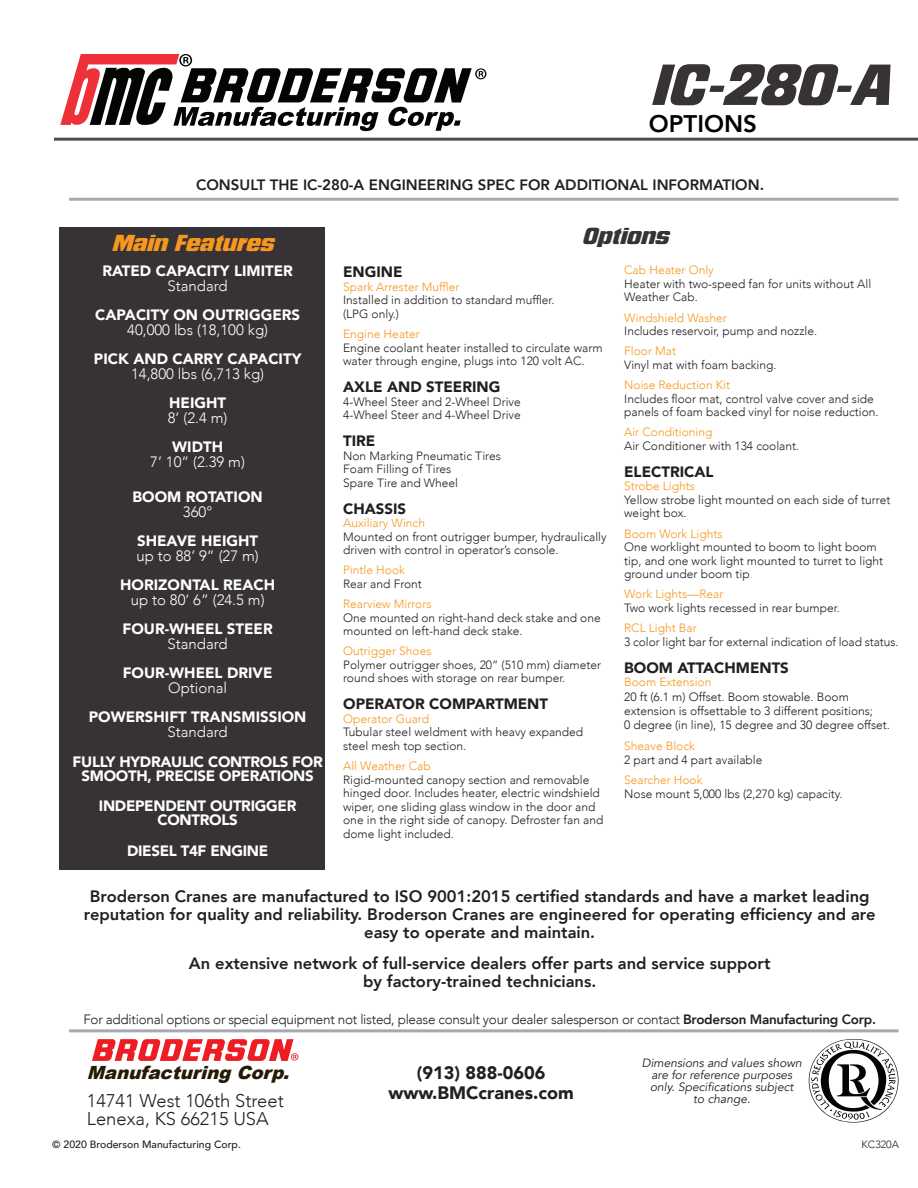
<style>
.page{position:relative;width:918px;height:1188px;background:#fff}
.page>*{position:absolute;margin:0;border:0;box-sizing:border-box;transform-origin:0 0}
.t1{font:italic 52.5px "Neographik MT Std";color:#363236}
.t2{font:800 24px "Avenir";color:#000}
.t3{font:italic 21px "Neographik MT Std";color:#f7971f}
.t4{font:italic 21px "Neographik MT Std";color:#363236}
.t5{font:300 18.3px/18.3px "Avenir";color:#231f20}
.t6{font:italic 900 18.15px "Arial";color:#251a05}
.t7{font:900 18px/19.5px "Avenir";color:#231f20;text-align:center}
.t8{font:800 16.5px/18px "Avenir";color:#231f20;text-align:center}
.t9{font:900 15px "Avenir";color:#fff}
.t10{font:300 15px "Avenir";color:#fff}
.t11{font:900 15px/14.7px "Avenir";letter-spacing:-.02em;color:#fff;text-align:center}
.t12{font:900 15px "Avenir";color:#231f20}
.t13{font:800 15px "Avenir";color:#231f20}
.t14{font:300 13.5px "Avenir";letter-spacing:-.02em;color:#231f20}
.t15{font:300 12px/13.5px "Avenir";color:#231f20}
.t16{font:300 12px "Avenir";color:#f7971f}
.t17{font:300 12px/14.4px "Avenir";color:#1f1b1c}
.t18{font:italic 12px/12px "Avenir";color:#231f20;text-align:center}
.t19{font:500 10.5px "Avenir";color:#231f20}
.t20{font:300 10.5px "Avenir";color:#231f20}
.s1{color:#f7971f}
.s2{font-weight:800}
</style>
<div class="page">
<hr style="left:54px;top:138px;width:864px;height:3px;background:#231f20">
<svg style="left:60px;top:54px;width:426px;height:77px"></svg>
<svg style="left:92px;top:1039px;width:206px;height:22px"></svg>
<hr style="left:69px;top:1029px;width:829px;height:3px;background:#a8a9ad">
<hr style="left:69px;top:198px;width:829px;height:3px;background:#a8a9ad">
<svg style="left:809px;top:1039px;width:89px;height:84px"></svg>
<div style="left:60px;top:228px;width:265px;height:642px;background:#363236"></div>
<h1 class="t1" style="left:650px;top:53px;width:261px">IC-280-A</h1>
<h2 class="t2" style="left:649px;top:105px;width:109px">OPTIONS</h2>
<p class="t13" style="left:196px;top:173px;width:569px">CONSULT THE IC-280-A ENGINEERING SPEC FOR ADDITIONAL INFORMATION.</p>
<h3 class="t3" style="left:111px;top:230px;width:171px">MainFeatures</h3>
<p class="t9" style="left:102px;top:258px;width:192px">RATED CAPACITY LIMITER</p>
<p class="t10" style="left:168px;top:277px;width:62px">Standard</p>
<p class="t9" style="left:95px;top:302px;width:206px">CAPACITY ON OUTRIGGERS</p>
<p class="t10" style="left:127px;top:321px;width:142px">40,000 lbs (18,100 kg)</p>
<p class="t9" style="left:94px;top:346px;width:209px">PICK AND CARRY CAPACITY</p>
<p class="t10" style="left:131px;top:365px;width:135px">14,800 lbs (6,713 kg)</p>
<p class="t9" style="left:169px;top:390px;width:58px">HEIGHT</p>
<p class="t10" style="left:168px;top:409px;width:61px">8’ (2.4 m)</p>
<p class="t9" style="left:172px;top:434px;width:52px">WIDTH</p>
<p class="t10" style="left:150px;top:453px;width:96px">7’ 10” (2.39 m)</p>
<p class="t9" style="left:133px;top:484px;width:132px">BOOM ROTATION</p>
<p class="t10" style="left:183px;top:503px;width:31px">360°</p>
<p class="t9" style="left:137px;top:528px;width:123px">SHEAVE HEIGHT</p>
<p class="t10" style="left:137px;top:547px;width:124px">up to 88’ 9” (27 m)</p>
<p class="t9" style="left:120px;top:572px;width:156px">HORIZONTAL REACH</p>
<p class="t10" style="left:131px;top:591px;width:135px">up to 80’ 6” (24.5 m)</p>
<p class="t9" style="left:123px;top:616px;width:152px">FOUR-WHEEL STEER</p>
<p class="t10" style="left:168px;top:635px;width:62px">Standard</p>
<p class="t9" style="left:123px;top:660px;width:151px">FOUR-WHEEL DRIVE</p>
<p class="t10" style="left:168px;top:679px;width:60px">Optional</p>
<p class="t9" style="left:89px;top:704px;width:219px">POWERSHIFT TRANSMISSION</p>
<p class="t10" style="left:168px;top:723px;width:62px">Standard</p>
<p class="t11" style="left:73px;top:754px;width:252px">FULLY HYDRAULIC CONTROLS FOR<br>SMOOTH, PRECISE OPERATIONS</p>
<p class="t11" style="left:99px;top:798px;width:199px">INDEPENDENT OUTRIGGER<br>CONTROLS</p>
<p class="t11" style="left:127px;top:843px;width:143px">DIESEL T4F ENGINE</p>
<h3 class="t4" style="left:582px;top:223px;width:96px">Options</h3>
<p class="t12" style="left:343px;top:259px;width:61px">ENGINE</p>
<p class="t16" style="left:343px;top:280px;width:118px">Spark Arrester Muffler</p>
<p class="t15" style="left:343px;top:294px;width:213px">Installed in addition to standard muffler. (LPG only.)</p>
<p class="t16" style="left:343px;top:327px;width:78px">Engine Heater</p>
<p class="t15" style="left:343px;top:341px;width:261px">Engine coolant heater installed to circulate warm water through engine, plugs into 120 volt AC.</p>
<p class="t12" style="left:343px;top:374px;width:159px">AXLE AND STEERING</p>
<p class="t15" style="left:343px;top:395px;width:179px">4-Wheel Steer and 2-Wheel Drive<br>4-Wheel Steer and 4-Wheel Drive</p>
<p class="t12" style="left:343px;top:428px;width:34px">TIRE</p>
<p class="t15" style="left:343px;top:449px;width:159px">Non Marking Pneumatic Tires<br>Foam Filling of Tires<br>Spare Tire and Wheel</p>
<p class="t12" style="left:343px;top:496px;width:65px">CHASSIS</p>
<p class="t16" style="left:343px;top:516px;width:83px">Auxiliary Winch</p>
<p class="t15" style="left:343px;top:530px;width:265px">Mounted on front outrigger bumper, hydraulically driven with control in operator’s console.</p>
<p class="t16" style="left:343px;top:563px;width:63px">Pintle Hook</p>
<p class="t15" style="left:343px;top:577px;width:80px">Rear and Front</p>
<p class="t16" style="left:343px;top:597px;width:90px">Rearview Mirrors</p>
<p class="t15" style="left:343px;top:611px;width:259px">One mounted on right-hand deck stake and one mounted on left-hand deck stake.</p>
<p class="t16" style="left:343px;top:644px;width:90px">Outrigger Shoes</p>
<p class="t15" style="left:343px;top:658px;width:260px">Polymer outrigger shoes, 20” (510 mm) diameter round shoes with storage on rear bumper.</p>
<p class="t12" style="left:343px;top:691px;width:206px">OPERATOR COMPARTMENT</p>
<p class="t16" style="left:343px;top:712px;width:87px">Operator Guard</p>
<p class="t15" style="left:343px;top:726px;width:242px">Tubular steel weldment with heavy expanded steel mesh top section.</p>
<p class="t16" style="left:343px;top:759px;width:89px">All Weather Cab</p>
<p class="t15" style="left:343px;top:773px;width:262px">Rigid-mounted canopy section and removable hinged door. Includes heater, electric windshield wiper, one sliding glass window in the door and one in the right side of canopy. Defroster fan and dome light included.</p>
<p class="t16" style="left:624px;top:263px;width:91px">Cab Heater Only</p>
<p class="t15" style="left:624px;top:277px;width:249px">Heater with two-speed fan for units without All<br>Weather Cab.</p>
<p class="t16" style="left:624px;top:310px;width:104px">Windshield Washer</p>
<p class="t15" style="left:624px;top:324px;width:195px">Includes reservoir, pump and nozzle.</p>
<p class="t16" style="left:624px;top:344px;width:53px">Floor Mat</p>
<p class="t15" style="left:624px;top:358px;width:154px">Vinyl mat with foam backing.</p>
<p class="t16" style="left:624px;top:378px;width:107px">Noise Reduction Kit</p>
<p class="t15" style="left:624px;top:392px;width:256px">Includes floor mat, control valve cover and side panels of foam backed vinyl for noise reduction.</p>
<p class="t16" style="left:624px;top:425px;width:90px">Air Conditioning</p>
<p class="t15" style="left:624px;top:439px;width:177px">Air Conditioner with 134 coolant.</p>
<p class="t12" style="left:624px;top:459px;width:91px">ELECTRICAL</p>
<p class="t16" style="left:624px;top:479px;width:72px">Strobe Lights</p>
<p class="t15" style="left:624px;top:493px;width:268px">Yellow strobe light mounted on each side of turret weight box.</p>
<p class="t16" style="left:624px;top:526px;width:100px">Boom Work Lights</p>
<p class="t15" style="left:624px;top:540px;width:261px">One worklight mounted to boom to light boom tip, and one work light mounted to turret to light ground under boom tip<span class="s1">.</span></p>
<p class="t16" style="left:624px;top:587px;width:101px">Work Lights—Rear</p>
<p class="t15" style="left:624px;top:601px;width:217px">Two work lights recessed in rear bumper.</p>
<p class="t16" style="left:624px;top:621px;width:74px">RCL Light Bar</p>
<p class="t15" style="left:624px;top:635px;width:276px">3 color light bar for external indication of load status.</p>
<p class="t12" style="left:624px;top:655px;width:166px">BOOM ATTACHMENTS</p>
<p class="t16" style="left:624px;top:675px;width:89px">Boom Extension</p>
<p class="t17" style="left:624px;top:689px;width:267px">20 ft (6.1 m) Offset. Boom stowable. Boom extension is offsettable to 3 different positions;<br>0 degree (in line), 15 degree and 30 degree offset.</p>
<p class="t16" style="left:624px;top:738px;width:72px">Sheave Block</p>
<p class="t17" style="left:624px;top:753px;width:140px">2 part and 4 part available</p>
<p class="t16" style="left:624px;top:773px;width:80px">Searcher Hook</p>
<p class="t15" style="left:624px;top:787px;width:220px">Nose mount 5,000 lbs (2,270 kg) capacity.</p>
<h3 class="t8" style="left:84px;top:887px;width:793px">Broderson Cranes are manufactured to ISO 9001:2015 certified standards and have a market leading reputation for quality and reliability. Broderson Cranes are engineered for operating efficiency and are easy to operate and maintain.</h3>
<h3 class="t8" style="left:189px;top:954px;width:583px">An extensive network of full-service dealers offer parts and service support by factory-trained technicians.</h3>
<p class="t14" style="left:83px;top:1011px;width:794px">For additional options or special equipment not listed, please consult your dealer salesperson or contact <span class="s2">Broderson Manufacturing Corp.</span></p>
<h3 class="t6" style="left:87px;top:1060px;width:211px">ManufacturingCorp.</h3>
<h3 class="t5" style="left:87px;top:1092px;width:198px">14741 West 106th Street<br>Lenexa, KS 66215 USA</h3>
<h3 class="t7" style="left:388px;top:1063px;width:187px">(913) 888-0606 www.BMCcranes.com</h3>
<p class="t18" style="left:642px;top:1057px;width:162px">Dimensions and values shown are for reference purposes only. Specifications subject<br>to change.</p>
<p class="t19" style="left:52px;top:1136px;width:190px">© 2020 Broderson Manufacturing Corp.</p>
<p class="t20" style="left:862px;top:1139px;width:39px">KC320A</p>
</div>
